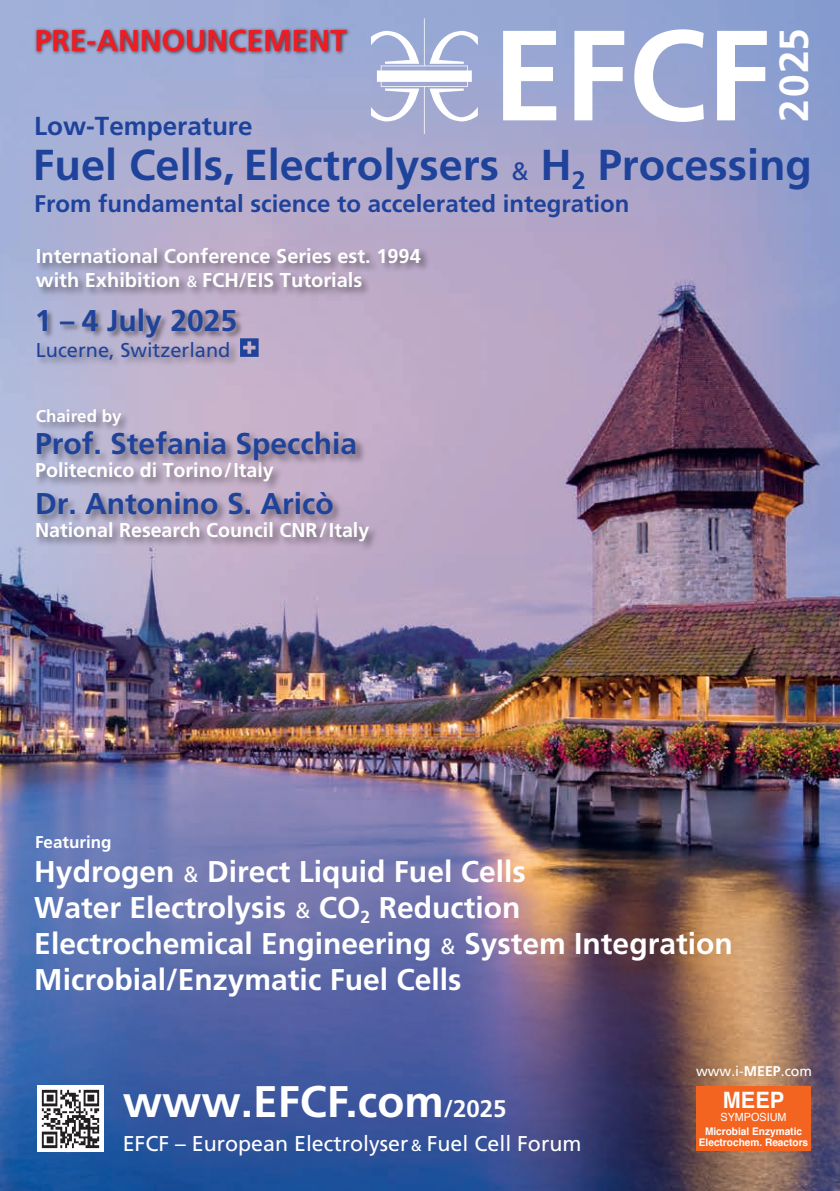
<style>
.page{position:relative;width:840px;height:1191px;background:#fff}
.page>*{position:absolute;margin:0;border:0;box-sizing:border-box;transform-origin:0 0}
.t1{font:700 128.2px "Frutiger LT Std";color:#fff}
.t2{font:700 44.2px "Frutiger LT Std";color:#fff}
.t3{font:700 43.2px "Frutiger LT Std";color:#1f439b}
.t4{font:700 40.6px "Frutiger LT Std";color:#fff}
.t5{font:700 30px/36px "Frutiger LT Std";color:#fff}
.t6{font:700 30px "Frutiger LT Std";color:#1f439b}
.t7{font:700 30px "Frutiger LT Std";color:#ee1d23}
.t8{font:700 26px "Frutiger LT Std";color:#1f439b}
.t9{font:700 24px "Frutiger LT Std";color:#1f439b}
.t10{font:700 22.6px "Helvetica";color:#fff;scale:.96 1}
.t11{font:21.4px "Frutiger LT Std";color:#fff}
.t12{font:700 20px/24px "Frutiger LT Std";color:#fff}
.t13{font:20px "Frutiger LT Std";color:#1f439b}
.t14{font:700 17px "Frutiger LT Std";color:#fff}
.t15{font:14px "Frutiger LT Std";color:#fff}
.t16{font:11.2px "Helvetica";color:#fff;scale:.96 1}
.t17{font:700 10.6px/11.2px "Helvetica";color:#fff;text-align:center;scale:.96 1}
.s1{font-weight:400;font-size:25px}
.s2{font-weight:400;font-size:16px}
.s3{font-weight:400;font-size:22px}
.s4{font-size:24px}
.s5{font-size:16px}
.s6{font-weight:700}
</style>
<div class="page">
<img style="left:0;top:0;width:839px;height:1191px">
<img style="left:31px;top:242px;width:414px;height:64px">
<img style="left:31px;top:303px;width:216px;height:35px">
<img style="left:31px;top:335px;width:212px;height:40px">
<img style="left:31px;top:475px;width:256px;height:10px">
<img style="left:31px;top:425px;width:348px;height:50px">
<img style="left:31px;top:516px;width:351px;height:39px">
<img style="left:31px;top:485px;width:324px;height:50px">
<img style="left:31px;top:403px;width:104px;height:36px">
<img style="left:30px;top:22px;width:322px;height:43px">
<svg style="left:240px;top:338px;width:18px;height:19px"></svg>
<svg style="left:371px;top:18px;width:106px;height:116px"></svg>
<img style="left:38px;top:1085px;width:65px;height:66px">
<div style="left:696px;top:1085px;width:114px;height:65px;background:#f36421"></div>
<p class="t7" style="left:35px;top:23px;width:313px">PRE-ANNOUNCEMENT</p>
<p class="t8" style="left:34px;top:111px;width:220px">Low-Temperature</p>
<h1 class="t1" style="left:492px;top:0;width:279px">EFCF</h1>
<h3 class="t4" style="left:769px;top:122px;width:96px;rotate:-90deg">2025</h3>
<h3 class="t3" style="left:33px;top:140px;width:780px">Fuel Cells, Electrolysers <span class="s1">&amp;</span> H<sub>2</sub> Processing</h3>
<p class="t9" style="left:34px;top:190px;width:596px">From fundamental science to accelerated integration</p>
<p class="t12" style="left:36px;top:244px;width:386px">International Conference Series est. 1994 with Exhibition <span class="s2">&amp;</span> FCH/EIS Tutorials</p>
<p class="t6" style="left:35px;top:303px;width:204px">1 – 4 July 2025</p>
<p class="t13" style="left:36px;top:338px;width:196px">Lucerne, Switzerland</p>
<p class="t14" style="left:36px;top:406px;width:87px">Chaired by</p>
<p class="t6" style="left:35px;top:426px;width:323px">Prof. Stefania Specchia</p>
<p class="t12" style="left:35px;top:458px;width:240px">Politecnico di Torino / Italy</p>
<p class="t6" style="left:35px;top:486px;width:300px">Dr. Antonino S. Aricò</p>
<p class="t12" style="left:35px;top:518px;width:335px">National Research Council CNR / Italy</p>
<p class="t14" style="left:35px;top:832px;width:78px">Featuring</p>
<p class="t5" style="left:34px;top:853px;width:699px">Hydrogen <span class="s3">&amp;</span> Direct Liquid Fuel Cells<br>Water Electrolysis <span class="s3">&amp;</span> CO<sub>2</sub> Reduction Electrochemical Engineering <span class="s3">&amp;</span> System Integration Microbial/Enzymatic Fuel Cells</p>
<h2 class="t2" style="left:123px;top:1075px;width:385px">www.EFCF.com<span class="s4">/2025</span></h2>
<p class="t11" style="left:123px;top:1130px;width:460px">EFCF – European Electrolyser <span class="s5">&amp;</span> Fuel Cell Forum</p>
<p class="t15" style="left:695px;top:1062px;width:117px">www.i-<span class="s6">MEEP</span>.com</p>
<p class="t10" style="left:722px;top:1082px;width:65px">MEEP</p>
<p class="t16" style="left:720px;top:1108px;width:70px">SYMPOSIUM</p>
<p class="t17" style="left:698px;top:1126px;width:115px">Microbial Enzymatic<br>Electrochem. Reactors</p>
</div>
